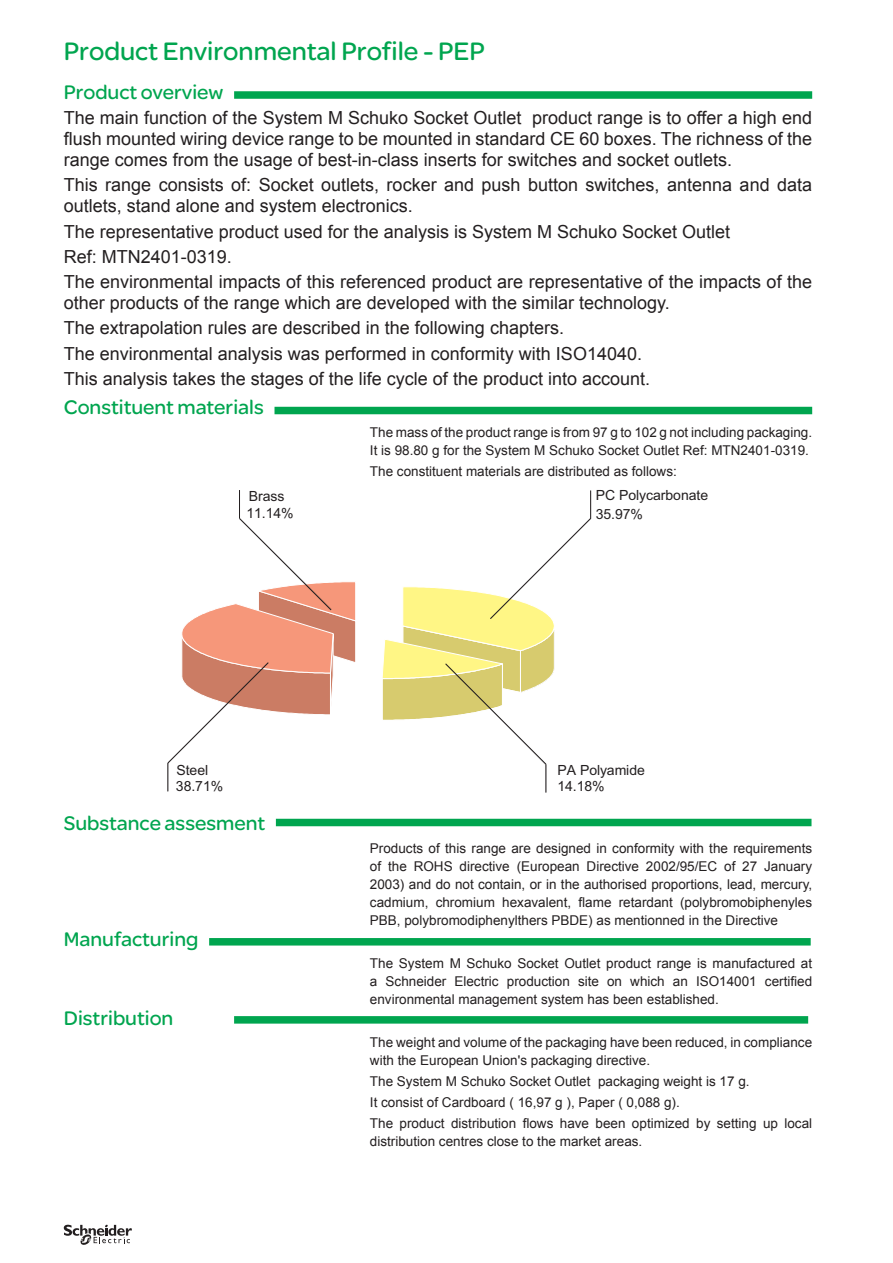
<style>
.page{position:relative;width:893px;height:1263px;background:#fff}
.page>*{position:absolute;margin:0;border:0;box-sizing:border-box;transform-origin:0 0}
.t1{font:27px "SE Optimist";color:#00a54f}
.Section_heading_gree{font:21px "SE Optimist";color:#00a54f}
.Product_description{font:18px/21px "Arial";color:#231f20}
.t2{font:13.95px/16.4px "Arial";letter-spacing:-.005em;color:#231f20}
.Text{font:13.5px/18px "Arial";color:#231f20}
</style>
<div class="page">
<svg style="left:64px;top:1225px;width:68px;height:20px"></svg>
<div style="left:234px;top:91px;width:578px;height:8px;background:#00a54f"></div>
<div style="left:274px;top:407px;width:538px;height:7px;background:#00a54f"></div>
<div style="left:276px;top:819px;width:535px;height:7px;background:#00a54f"></div>
<div style="left:209px;top:938px;width:602px;height:7px;background:#00a54f"></div>
<div style="left:234px;top:1016px;width:574px;height:7px;background:#00a54f"></div>
<svg style="left:382px;top:490px;width:209px;height:302px"></svg>
<svg style="left:167px;top:490px;width:189px;height:301px"></svg>
<p class="t1" style="left:64px;top:32px;width:423px">Product Environmental Profile - PEP</p>
<p class="Section_heading_gree" style="left:64px;top:77px;width:161px">Product overview</p>
<p class="Product_description" style="left:64px;top:107px;width:750px;text-align:justify">The main function of the System M Schuko Socket Outlet product range is to offer a high end flush mounted wiring device range to be mounted in standard CE 60 boxes. The richness of the range comes from the usage of best-in-class inserts for switches and socket outlets.</p>
<p class="Product_description" style="left:64px;top:175px;width:750px">This range consists of: Socket outlets, rocker and push button switches, antenna and data outlets, stand alone and system electronics.</p>
<p class="Product_description" style="left:64px;top:221px;width:668px">The representative product used for the analysis is System M Schuko Socket Outlet</p>
<p class="Product_description" style="left:64px;top:246px;width:170px">Ref: MTN2401-0319.</p>
<p class="Product_description" style="left:64px;top:271px;width:750px">The environmental impacts of this referenced product are representative of the impacts of the other products of the range which are developed with the similar technology.</p>
<p class="Product_description" style="left:64px;top:318px;width:502px">The extrapolation rules are described in the following chapters.</p>
<p class="Product_description" style="left:64px;top:343px;width:580px">The environmental analysis was performed in conformity with ISO14040.</p>
<p class="Product_description" style="left:64px;top:368px;width:588px">This analysis takes the stages of the life cycle of the product into account.</p>
<p class="Section_heading_gree" style="left:64px;top:393px;width:202px">Constituent materials</p>
<p class="Text" style="left:370px;top:423px;width:444px">The mass of the product range is from 97 g to 102 g not including packaging.<br>It is 98.80 g for the System M Schuko Socket Outlet Ref: MTN2401-0319.</p>
<p class="Text" style="left:370px;top:462px;width:308px">The constituent materials are distributed as follows:</p>
<p class="t2" style="left:246px;top:488px;width:49px;line-height:17px">Brass<br>11.14%</p>
<p class="t2" style="left:596px;top:486px;width:114px;line-height:18.6px">PC Polycarbonate<br>35.97%</p>
<p class="t2" style="left:176px;top:762px;width:49px">Steel<br>38.71%</p>
<p class="t2" style="left:557px;top:762px;width:89px">PA Polyamide<br>14.18%</p>
<p class="Section_heading_gree" style="left:64px;top:809px;width:203px">Substance assesment</p>
<p class="Section_heading_gree" style="left:64px;top:924px;width:136px">Manufacturing</p>
<p class="Section_heading_gree" style="left:64px;top:1003px;width:111px">Distribution</p>
<p class="Text" style="left:370px;top:839px;width:444px;text-align:justify">Products of this range are designed in conformity with the requirements of the ROHS directive (European Directive 2002/95/EC of 27 January 2003) and do not contain, or in the authorised proportions, lead, mercury, cadmium, chromium hexavalent, flame retardant (polybromobiphenyles PBB, polybromodiphenylthers PBDE) as mentionned in the Directive</p>
<p class="Text" style="left:370px;top:954px;width:444px;text-align:justify">The System M Schuko Socket Outlet product range is manufactured at a Schneider Electric production site on which an ISO14001 certified environmental management system has been established.</p>
<p class="Text" style="left:370px;top:1033px;width:444px">The weight and volume of the packaging have been reduced, in compliance with the European Union's packaging directive.</p>
<p class="Text" style="left:370px;top:1072px;width:381px">The System M Schuko Socket Outlet packaging weight is 17 g.</p>
<p class="Text" style="left:370px;top:1093px;width:311px">It consist of Cardboard ( 16,97 g ), Paper ( 0,088 g).</p>
<p class="Text" style="left:370px;top:1114px;width:444px">The product distribution flows have been optimized by setting up local distribution centres close to the market areas.</p>
</div>
